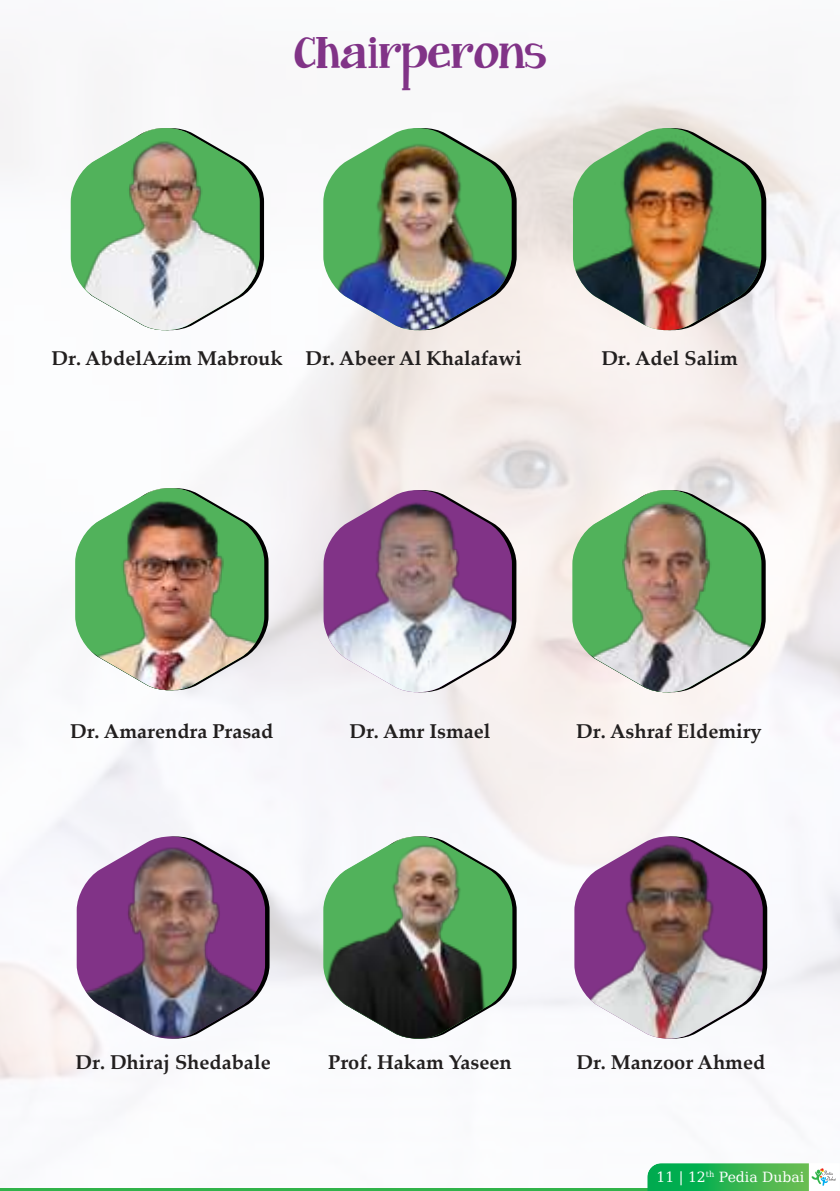
<style>
.page{position:relative;width:840px;height:1191px;background:#fff}
.page>*{position:absolute;margin:0;border:0;box-sizing:border-box;transform-origin:0 0}
.t1{font:38px "Janda Curlygirl Chunky";color:#813387}
.t2{font:700 20px "Palatino Linotype";color:#221f1f}
.t3{font:14px "ae Ostorah";color:#fff}
</style>
<div class="page">
<img style="left:0;top:73px;width:839px;height:1007px">
<hr style="left:0;top:1188px;width:662px;height:3px;background:#31b34a">
<img style="left:647px;top:1163px;width:14px;height:28px">
<svg style="left:661px;top:1163px;width:175px;height:28px;background:#4dbe69"></svg>
<svg style="left:71px;top:126px;width:193px;height:206px"></svg>
<img style="left:71px;top:128px;width:189px;height:204px">
<svg style="left:323px;top:126px;width:193px;height:206px"></svg>
<img style="left:323px;top:128px;width:188px;height:204px">
<svg style="left:572px;top:126px;width:193px;height:206px"></svg>
<img style="left:575px;top:134px;width:185px;height:198px">
<svg style="left:75px;top:486px;width:193px;height:206px"></svg>
<img style="left:83px;top:494px;width:174px;height:198px">
<svg style="left:572px;top:488px;width:193px;height:206px"></svg>
<img style="left:572px;top:490px;width:189px;height:204px">
<svg style="left:323px;top:488px;width:193px;height:206px;background:#c4b3be"></svg>
<img style="left:323px;top:501px;width:188px;height:193px">
<svg style="left:323px;top:834px;width:193px;height:206px"></svg>
<img style="left:324px;top:842px;width:188px;height:198px">
<svg style="left:77px;top:834px;width:192px;height:206px"></svg>
<img style="left:77px;top:836px;width:188px;height:202px">
<svg style="left:574px;top:834px;width:192px;height:206px"></svg>
<img style="left:580px;top:844px;width:182px;height:196px">
<h1 class="t1" style="left:293px;top:32px;width:254px">Chairperons</h1>
<p class="t2" style="left:52px;top:351px;width:471px">Dr. AbdelAzim Mabrouk Dr. Abeer Al Khalafawi</p>
<p class="t2" style="left:601px;top:351px;width:138px">Dr. Adel Salim</p>
<p class="t2" style="left:70px;top:723px;width:205px">Dr. Amarendra Prasad</p>
<p class="t2" style="left:349px;top:723px;width:142px">Dr. Amr Ismael</p>
<p class="t2" style="left:576px;top:723px;width:187px">Dr. Ashraf Eldemiry</p>
<p class="t2" style="left:75px;top:1054px;width:196px">Dr. Dhiraj Shedabale</p>
<p class="t2" style="left:328px;top:1054px;width:185px">Prof. Hakam Yaseen</p>
<p class="t2" style="left:576px;top:1054px;width:190px">Dr. Manzoor Ahmed</p>
<p class="t3" style="left:656px;top:1171px;width:149px">11 | 12<sup>th</sup> Pedia Dubai</p>
</div>
